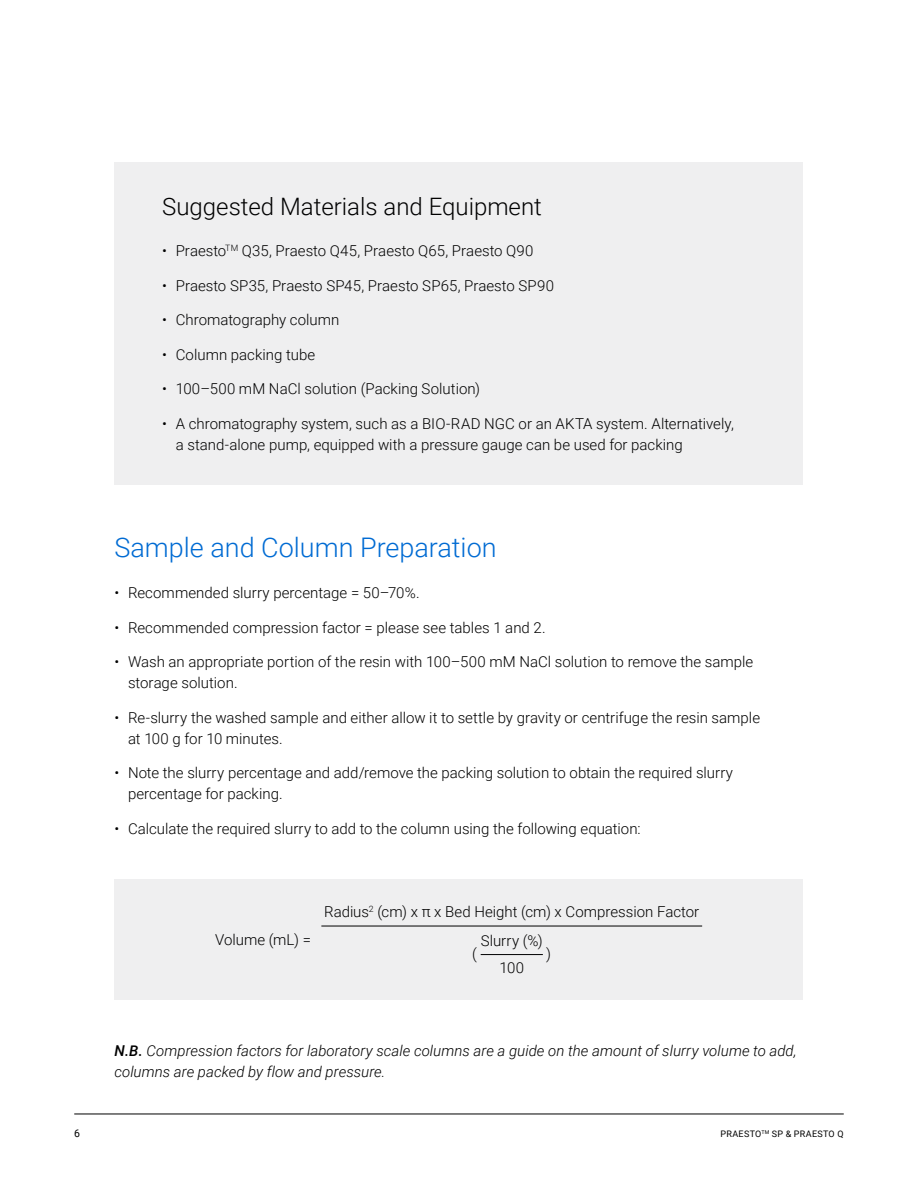
<style>
.page{position:relative;width:918px;height:1188px;background:#fff}
.page>*{position:absolute;margin:0;border:0;box-sizing:border-box;transform-origin:0 0}
.t1{font:300 27px "Roboto";color:#006bd3}
.t2{font:300 24px "Roboto";color:#000}
.t3{font:300 15px/21px "Roboto";color:#000}
.t4{font:italic 300 15px/21px "Roboto";color:#000}
.t5{font:10.5px "Roboto";color:#000}
.t6{font:9px "Roboto";letter-spacing:.035em;color:#000}
.s1{font-weight:500}
</style>
<div class="page">
<hr style="left:74px;top:1114px;width:770px;height:1px;background:#000">
<div style="left:115px;top:879px;width:688px;height:121px;background:#efeff0"></div>
<hr style="left:321px;top:926px;width:381px;height:1px;background:#000">
<hr style="left:481px;top:954px;width:62px;height:1px;background:#000">
<div style="left:115px;top:162px;width:688px;height:323px;background:#efeff0"></div>
<p class="t5" style="left:74px;top:1126px;width:7px">6</p>
<h2 class="t2" style="left:162px;top:190px;width:381px">Suggested Materials and Equipment</h2>
<p class="t3" style="left:162px;top:240px;width:373px">• Praesto<sup>TM</sup> Q35, Praesto Q45, Praesto Q65, Praesto Q90</p>
<p class="t3" style="left:162px;top:274px;width:393px">• Praesto SP35, Praesto SP45, Praesto SP65, Praesto SP90</p>
<p class="t3" style="left:162px;top:309px;width:179px">• Chromatography column</p>
<p class="t3" style="left:162px;top:343px;width:155px">• Column packing tube</p>
<p class="t3" style="left:162px;top:378px;width:319px">• 100–500 mM NaCl solution (Packing Solution)</p>
<p class="t3" style="left:176px;top:412px;width:560px;text-indent:-14px">• A chromatography system, such as a BIO-RAD NGC or an AKTA system. Alternatively, a stand-alone pump, equipped with a pressure gauge can be used for packing</p>
<h1 class="t1" style="left:115px;top:528px;width:384px">Sample and Column Preparation</h1>
<p class="t3" style="left:115px;top:582px;width:307px">• Recommended slurry percentage = 50–70%.</p>
<p class="t3" style="left:115px;top:616px;width:433px">• Recommended compression factor = please see tables 1 and 2.</p>
<p class="t3" style="left:128px;top:651px;width:627px;text-indent:-14px">• Wash an appropriate portion of the resin with 100–500 mM NaCl solution to remove the sample storage solution.</p>
<p class="t3" style="left:128px;top:706px;width:634px;text-indent:-14px">• Re-slurry the washed sample and either allow it to settle by gravity or centrifuge the resin sample at 100 g for 10 minutes.</p>
<p class="t3" style="left:128px;top:762px;width:607px;text-indent:-14px">• Note the slurry percentage and add/remove the packing solution to obtain the required slurry percentage for packing.</p>
<p class="t3" style="left:115px;top:817px;width:528px">• Calculate the required slurry to add to the column using the following equation:</p>
<p class="t3" style="left:215px;top:928px;width:97px">Volume (mL) =</p>
<p class="t3" style="left:324px;top:896px;width:376px;line-height:29.4px;text-align:center">Radius<sup>2</sup> (cm) x π x Bed Height (cm) x Compression Factor<br>Slurry (%)</p>
<p class="t3" style="left:472px;top:942px;width:6px">(</p>
<p class="t3" style="left:546px;top:942px;width:6px">)</p>
<p class="t3" style="left:499px;top:956px;width:26px">100</p>
<p class="t4" style="left:114px;top:1039px;width:684px"><span class="s1">N.B.</span> Compression factors for laboratory scale columns are a guide on the amount of slurry volume to add, columns are packed by flow and pressure.</p>
<p class="t6" style="left:721px;top:1128px;width:124px">PRAESTO<sup>TM</sup> SP &amp; PRAESTO Q</p>
</div>
